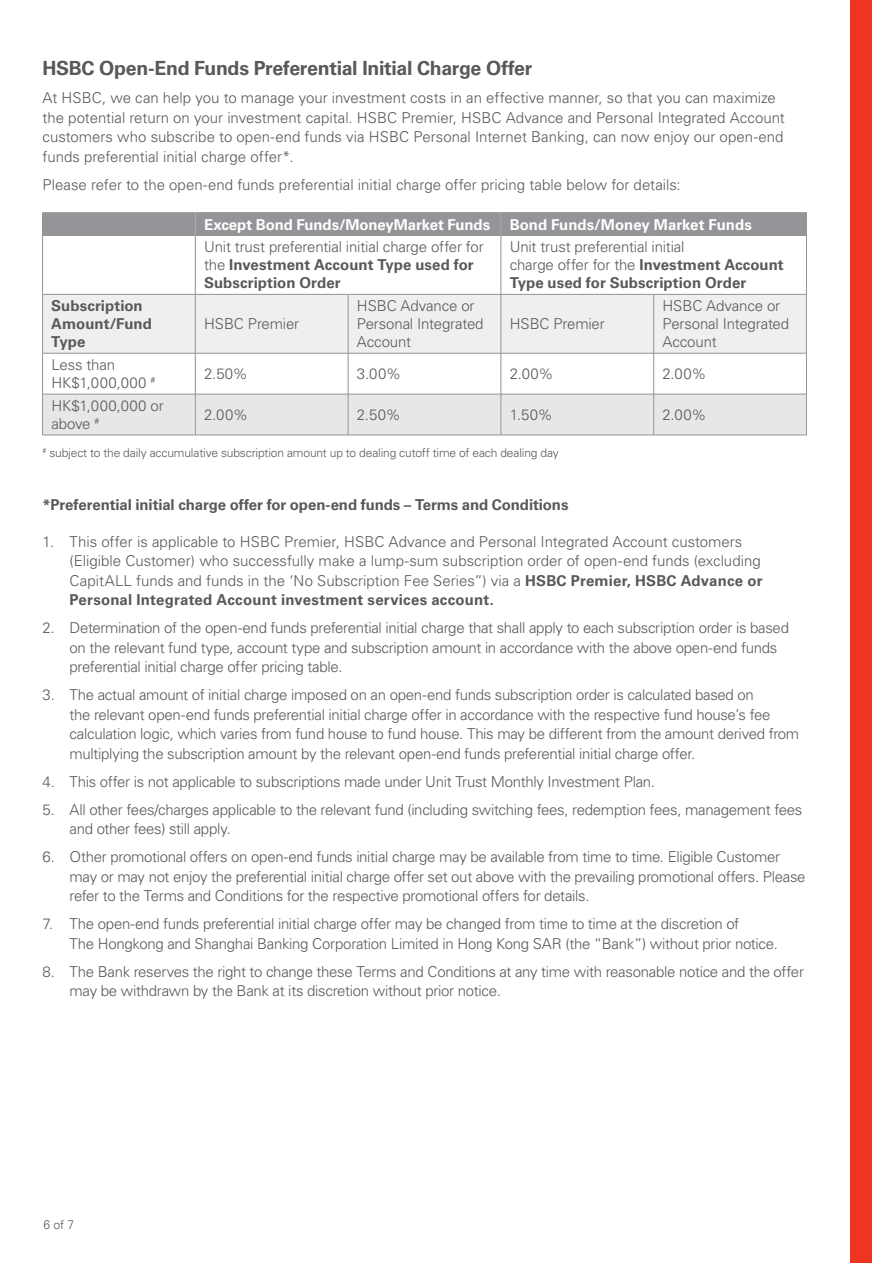
<style>
.page{position:relative;width:893px;height:1263px;background:#fff}
.page>*{position:absolute;margin:0;border:0;box-sizing:border-box;transform-origin:0 0}
.t1{font:700 19.5px "Univers LT Std";letter-spacing:-.015em;color:#58595b}
.t2{font:300 15px/19.5px "Univers LT Std";letter-spacing:-.015em;color:#58595b}
.t3{font:700 15px/18px "Univers LT Std";letter-spacing:-.005em;color:#58595b}
.t4{font:700 15px "Univers LT Std";letter-spacing:-.005em;color:#fff}
.t5{font:300 12px "Univers LT Std";letter-spacing:-.01em;color:#58595b}
.t6{font:300 12px "Univers Next Pro";color:#58595b}
.s1{font-weight:700}
</style>
<div class="page">
<div style="left:850px;top:0;width:22px;height:1263px;background:#ee3524"></div>
<div style="left:43px;top:213px;width:152px;height:22px;background:#939598"></div>
<svg style="left:43px;top:236px;width:763px;height:158px"></svg>
<div style="left:43px;top:295px;width:763px;height:58px;background:#efeff0"></div>
<div style="left:43px;top:395px;width:763px;height:40px;background:#e6e7e8"></div>
<hr style="left:43px;top:212px;width:152px;height:1px;background:#939598">
<svg style="left:42px;top:213px;width:1px;height:22px"></svg>
<hr style="left:195px;top:212px;width:153px;height:1px;background:#939598">
<hr style="left:348px;top:212px;width:153px;height:1px;background:#939598">
<hr style="left:501px;top:212px;width:153px;height:1px;background:#939598">
<hr style="left:654px;top:212px;width:152px;height:1px;background:#939598">
<hr style="left:43px;top:235px;width:152px;height:1px;background:#939598">
<hr style="left:42px;top:236px;width:1px;height:58px;background:#939598">
<hr style="left:195px;top:235px;width:153px;height:1px;background:#939598">
<hr style="left:195px;top:236px;width:1px;height:58px;background:#939598">
<hr style="left:348px;top:235px;width:153px;height:1px;background:#939598">
<hr style="left:501px;top:235px;width:153px;height:1px;background:#939598">
<hr style="left:501px;top:236px;width:1px;height:58px;background:#939598">
<hr style="left:654px;top:235px;width:152px;height:1px;background:#939598">
<hr style="left:806px;top:236px;width:1px;height:58px;background:#939598">
<hr style="left:43px;top:294px;width:152px;height:1px;background:#939598">
<hr style="left:42px;top:294px;width:1px;height:59px;background:#939598">
<hr style="left:195px;top:294px;width:153px;height:1px;background:#939598">
<hr style="left:195px;top:294px;width:1px;height:59px;background:#939598">
<hr style="left:348px;top:294px;width:153px;height:1px;background:#939598">
<hr style="left:348px;top:294px;width:1px;height:59px;background:#939598">
<hr style="left:501px;top:294px;width:153px;height:1px;background:#939598">
<hr style="left:501px;top:294px;width:1px;height:59px;background:#939598">
<hr style="left:654px;top:294px;width:152px;height:1px;background:#939598">
<hr style="left:653px;top:294px;width:1px;height:59px;background:#939598">
<hr style="left:806px;top:294px;width:1px;height:59px;background:#939598">
<hr style="left:43px;top:353px;width:152px;height:1px;background:#939598">
<hr style="left:42px;top:353px;width:1px;height:41px;background:#939598">
<hr style="left:195px;top:353px;width:153px;height:1px;background:#939598">
<hr style="left:195px;top:353px;width:1px;height:41px;background:#939598">
<hr style="left:348px;top:353px;width:153px;height:1px;background:#939598">
<hr style="left:348px;top:353px;width:1px;height:41px;background:#939598">
<hr style="left:501px;top:353px;width:153px;height:1px;background:#939598">
<hr style="left:501px;top:353px;width:1px;height:41px;background:#939598">
<hr style="left:654px;top:353px;width:152px;height:1px;background:#939598">
<hr style="left:653px;top:353px;width:1px;height:41px;background:#939598">
<hr style="left:806px;top:353px;width:1px;height:41px;background:#939598">
<hr style="left:43px;top:394px;width:152px;height:1px;background:#939598">
<hr style="left:42px;top:394px;width:1px;height:41px;background:#939598">
<hr style="left:195px;top:394px;width:153px;height:1px;background:#939598">
<hr style="left:195px;top:394px;width:1px;height:41px;background:#939598">
<hr style="left:348px;top:394px;width:153px;height:1px;background:#939598">
<hr style="left:348px;top:394px;width:1px;height:41px;background:#939598">
<hr style="left:501px;top:394px;width:153px;height:1px;background:#939598">
<hr style="left:501px;top:394px;width:1px;height:41px;background:#939598">
<hr style="left:654px;top:394px;width:152px;height:1px;background:#939598">
<hr style="left:653px;top:394px;width:1px;height:41px;background:#939598">
<hr style="left:806px;top:394px;width:1px;height:41px;background:#939598">
<hr style="left:43px;top:435px;width:152px;height:1px;background:#939598">
<hr style="left:195px;top:435px;width:153px;height:1px;background:#939598">
<hr style="left:348px;top:435px;width:153px;height:1px;background:#939598">
<hr style="left:501px;top:435px;width:153px;height:1px;background:#939598">
<hr style="left:654px;top:435px;width:152px;height:1px;background:#939598">
<div style="left:195px;top:213px;width:612px;height:22px;background:#939598"></div>
<h1 class="t1" style="left:43px;top:57px;width:491px">HSBC Open-End Funds Preferential Initial Charge Offer</h1>
<p class="t2" style="left:43px;top:88px;width:744px">At HSBC, we can help you to manage your investment costs in an effective manner, so that you can maximize the potential return on your investment capital. HSBC Premier, HSBC Advance and Personal Integrated Account customers who subscribe to open-end funds via HSBC Personal Internet Banking, can now enjoy our open-end funds preferential initial charge offer*.</p>
<p class="t2" style="left:43px;top:175px;width:640px">Please refer to the open-end funds preferential initial charge offer pricing table below for details:</p>
<p class="t4" style="left:204px;top:215px;width:288px">Except Bond Funds/MoneyMarket Funds</p>
<p class="t4" style="left:510px;top:215px;width:244px">Bond Funds/Money Market Funds</p>
<p class="t2" style="left:204px;top:238px;width:281px;line-height:18px">Unit trust preferential initial charge offer for the <span class="s1">Investment Account Type used for<br>Subscription Order</span></p>
<p class="t2" style="left:510px;top:238px;width:276px;line-height:18px">Unit trust preferential initial<br>charge offer for the <span class="s1">Investment Account<br>Type used for Subscription Order</span></p>
<p class="t3" style="left:51px;top:297px;width:102px">Subscription<br>Amount/Fund<br>Type</p>
<p class="t2" style="left:357px;top:297px;width:128px;line-height:18px">HSBC Advance or<br>Personal Integrated<br>Account</p>
<p class="t2" style="left:662px;top:297px;width:128px;line-height:18px">HSBC Advance or<br>Personal Integrated<br>Account</p>
<p class="t2" style="left:204px;top:314px;width:97px">HSBC Premier</p>
<p class="t2" style="left:510px;top:314px;width:97px">HSBC Premier</p>
<p class="t2" style="left:51px;top:356px;width:106px;line-height:18px">Less than<br>HK$1,000,000 <sup>#</sup></p>
<p class="t2" style="left:204px;top:364px;width:45px">2.50%</p>
<p class="t2" style="left:357px;top:364px;width:46px">3.00%</p>
<p class="t2" style="left:510px;top:364px;width:45px">2.00%</p>
<p class="t2" style="left:662px;top:364px;width:45px">2.00%</p>
<p class="t2" style="left:51px;top:397px;width:114px;line-height:18px">HK$1,000,000 or above <sup>#</sup></p>
<p class="t2" style="left:204px;top:405px;width:45px">2.00%</p>
<p class="t2" style="left:357px;top:405px;width:45px">2.50%</p>
<p class="t2" style="left:510px;top:405px;width:45px">1.50%</p>
<p class="t2" style="left:662px;top:405px;width:45px">2.00%</p>
<p class="t5" style="left:43px;top:445px;width:518px"><sup>#</sup> subject to the daily accumulative subscription amount up to dealing cutoff time of each dealing day</p>
<p class="t3" style="left:43px;top:496px;width:527px">*Preferential initial charge offer for open-end funds – Terms and Conditions</p>
<p class="t2" style="left:70px;top:532px;width:694px;text-indent:-27px">1. This offer is applicable to HSBC Premier, HSBC Advance and Personal Integrated Account customers (Eligible Customer) who successfully make a lump-sum subscription order of open-end funds (excluding CapitALL funds and funds in the ‘No Subscription Fee Series”) via a <span class="s1">HSBC Premier, HSBC Advance or Personal Integrated Account investment services account.</span></p>
<p class="t2" style="left:70px;top:618px;width:721px;text-indent:-27px">2. Determination of the open-end funds preferential initial charge that shall apply to each subscription order is based on the relevant fund type, account type and subscription amount in accordance with the above open-end funds preferential initial charge offer pricing table.</p>
<p class="t2" style="left:70px;top:685px;width:731px;text-indent:-27px">3. The actual amount of initial charge imposed on an open-end funds subscription order is calculated based on<br>the relevant open-end funds preferential initial charge offer in accordance with the respective fund house’s fee calculation logic, which varies from fund house to fund house. This may be different from the amount derived from multiplying the subscription amount by the relevant open-end funds preferential initial charge offer.</p>
<p class="t2" style="left:43px;top:772px;width:614px">4. This offer is not applicable to subscriptions made under Unit Trust Monthly Investment Plan.</p>
<p class="t2" style="left:70px;top:800px;width:734px;text-indent:-27px">5. All other fees/charges applicable to the relevant fund (including switching fees, redemption fees, management fees and other fees) still apply.</p>
<p class="t2" style="left:70px;top:847px;width:738px;text-indent:-27px">6. Other promotional offers on open-end funds initial charge may be available from time to time. Eligible Customer may or may not enjoy the preferential initial charge offer set out above with the prevailing promotional offers. Please refer to the Terms and Conditions for the respective promotional offers for details.</p>
<p class="t2" style="left:70px;top:914px;width:710px;text-indent:-27px">7. The open-end funds preferential initial charge offer may be changed from time to time at the discretion of<br>The Hongkong and Shanghai Banking Corporation Limited in Hong Kong SAR (the “Bank”) without prior notice.</p>
<p class="t2" style="left:70px;top:962px;width:736px;text-indent:-27px">8. The Bank reserves the right to change these Terms and Conditions at any time with reasonable notice and the offer may be withdrawn by the Bank at its discretion without prior notice.</p>
<p class="t6" style="left:43px;top:1217px;width:32px">6 of 7</p>
</div>
